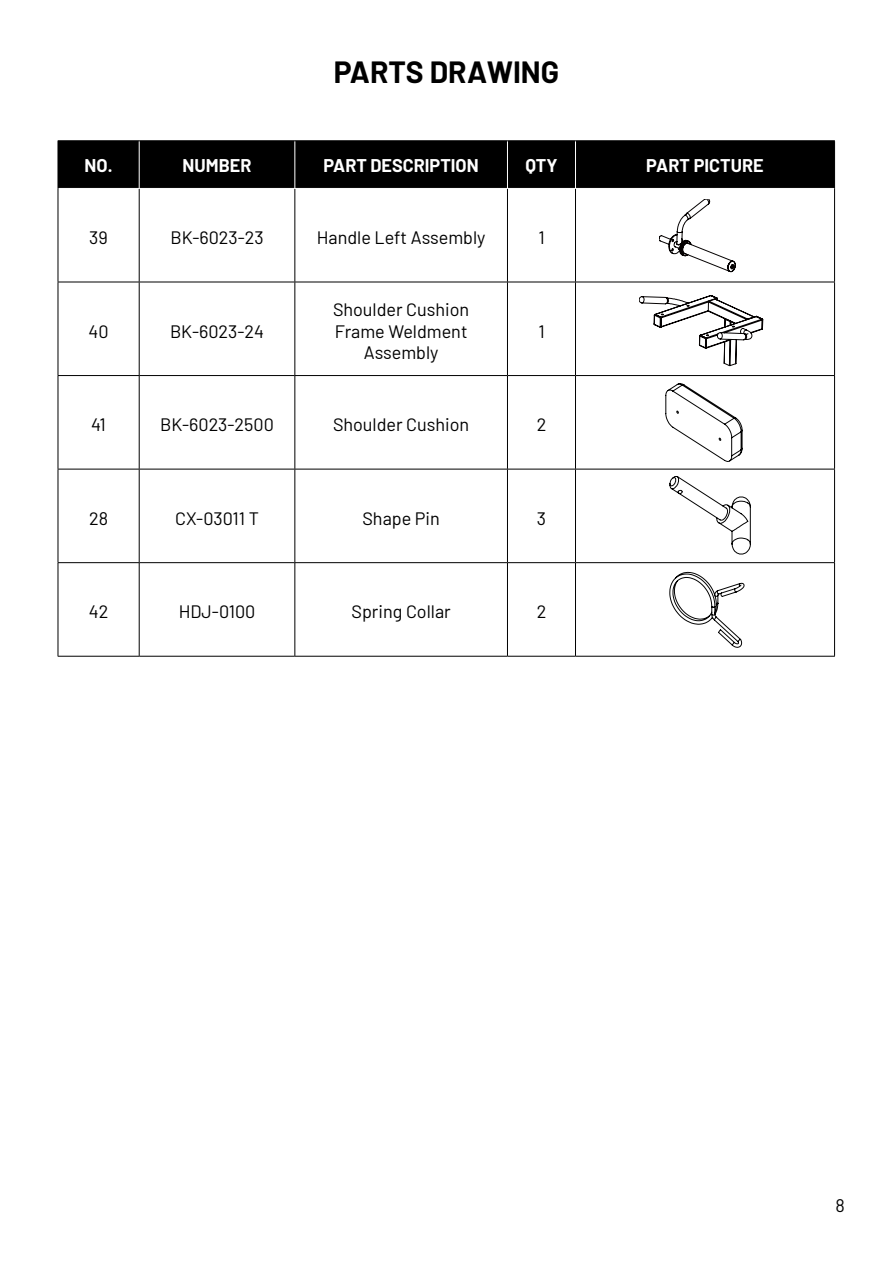
<style>
.page{position:relative;width:893px;height:1263px;background:#fff}
.page>*{position:absolute;margin:0;border:0;box-sizing:border-box;transform-origin:0 0}
.t1{font:700 30px "Barlow";color:#000}
.t2{font:18px "Barlow";color:#000}
.t3{font:700 18px "Barlow";color:#fff}
</style>
<div class="page">
<div style="left:59px;top:141px;width:775px;height:47px;background:#000"></div>
<hr style="left:139px;top:141px;width:1px;height:47px;background:#fff">
<hr style="left:139px;top:189px;width:1px;height:93px;background:#000">
<hr style="left:294px;top:189px;width:1px;height:93px;background:#000">
<hr style="left:507px;top:189px;width:1px;height:93px;background:#000">
<hr style="left:575px;top:189px;width:1px;height:93px;background:#000">
<hr style="left:58px;top:282px;width:81px;height:1px;background:#000">
<hr style="left:139px;top:282px;width:156px;height:1px;background:#000">
<hr style="left:139px;top:282px;width:1px;height:93px;background:#000">
<hr style="left:295px;top:282px;width:212px;height:1px;background:#000">
<hr style="left:294px;top:282px;width:1px;height:93px;background:#000">
<hr style="left:507px;top:282px;width:68px;height:1px;background:#000">
<hr style="left:507px;top:282px;width:1px;height:93px;background:#000">
<hr style="left:575px;top:282px;width:260px;height:1px;background:#000">
<hr style="left:575px;top:282px;width:1px;height:93px;background:#000">
<hr style="left:58px;top:375px;width:81px;height:1px;background:#000">
<hr style="left:139px;top:375px;width:156px;height:1px;background:#000">
<hr style="left:139px;top:376px;width:1px;height:93px;background:#000">
<hr style="left:295px;top:375px;width:212px;height:1px;background:#000">
<hr style="left:294px;top:376px;width:1px;height:93px;background:#000">
<hr style="left:507px;top:375px;width:68px;height:1px;background:#000">
<hr style="left:507px;top:376px;width:1px;height:93px;background:#000">
<hr style="left:575px;top:375px;width:260px;height:1px;background:#000">
<hr style="left:575px;top:376px;width:1px;height:93px;background:#000">
<hr style="left:58px;top:469px;width:81px;height:1px;background:#000">
<hr style="left:139px;top:469px;width:156px;height:1px;background:#000">
<hr style="left:139px;top:469px;width:1px;height:93px;background:#000">
<hr style="left:295px;top:469px;width:212px;height:1px;background:#000">
<hr style="left:294px;top:469px;width:1px;height:93px;background:#000">
<hr style="left:507px;top:469px;width:68px;height:1px;background:#000">
<hr style="left:507px;top:469px;width:1px;height:93px;background:#000">
<hr style="left:575px;top:469px;width:260px;height:1px;background:#000">
<hr style="left:575px;top:469px;width:1px;height:93px;background:#000">
<hr style="left:58px;top:562px;width:81px;height:1px;background:#000">
<hr style="left:139px;top:562px;width:156px;height:1px;background:#000">
<hr style="left:139px;top:563px;width:1px;height:93px;background:#000">
<hr style="left:295px;top:562px;width:212px;height:1px;background:#000">
<hr style="left:294px;top:563px;width:1px;height:93px;background:#000">
<hr style="left:507px;top:562px;width:68px;height:1px;background:#000">
<hr style="left:507px;top:563px;width:1px;height:93px;background:#000">
<hr style="left:575px;top:562px;width:260px;height:1px;background:#000">
<hr style="left:575px;top:563px;width:1px;height:93px;background:#000">
<hr style="left:58px;top:656px;width:81px;height:1px;background:#000">
<hr style="left:139px;top:656px;width:156px;height:1px;background:#000">
<hr style="left:295px;top:656px;width:212px;height:1px;background:#000">
<hr style="left:507px;top:656px;width:68px;height:1px;background:#000">
<hr style="left:575px;top:656px;width:260px;height:1px;background:#000">
<hr style="left:294px;top:141px;width:1px;height:47px;background:#fff">
<hr style="left:507px;top:141px;width:1px;height:47px;background:#fff">
<hr style="left:575px;top:141px;width:1px;height:47px;background:#fff">
<hr style="left:58px;top:140px;width:81px;height:1px;background:#000">
<hr style="left:58px;top:141px;width:1px;height:47px;background:#000">
<hr style="left:139px;top:140px;width:156px;height:1px;background:#000">
<hr style="left:295px;top:140px;width:212px;height:1px;background:#000">
<hr style="left:507px;top:140px;width:68px;height:1px;background:#000">
<hr style="left:575px;top:140px;width:260px;height:1px;background:#000">
<hr style="left:834px;top:141px;width:1px;height:47px;background:#000">
<hr style="left:58px;top:188px;width:1px;height:94px;background:#000">
<hr style="left:834px;top:188px;width:1px;height:94px;background:#000">
<hr style="left:58px;top:282px;width:1px;height:93px;background:#000">
<hr style="left:834px;top:282px;width:1px;height:93px;background:#000">
<hr style="left:58px;top:376px;width:1px;height:93px;background:#000">
<hr style="left:834px;top:376px;width:1px;height:93px;background:#000">
<hr style="left:58px;top:469px;width:1px;height:93px;background:#000">
<hr style="left:834px;top:469px;width:1px;height:93px;background:#000">
<hr style="left:58px;top:563px;width:1px;height:93px;background:#000">
<hr style="left:834px;top:563px;width:1px;height:93px;background:#000">
<svg style="left:659px;top:199px;width:77px;height:73px"></svg>
<svg style="left:640px;top:296px;width:123px;height:70px"></svg>
<svg style="left:666px;top:384px;width:76px;height:78px"></svg>
<svg style="left:669px;top:476px;width:82px;height:78px"></svg>
<svg style="left:670px;top:572px;width:74px;height:76px"></svg>
<p class="t1" style="left:334px;top:50px;width:227px">PARTS DRAWING</p>
<p class="t3" style="left:85px;top:152px;width:29px">NO.</p>
<p class="t3" style="left:183px;top:152px;width:70px">NUMBER</p>
<p class="t3" style="left:324px;top:152px;width:157px">PART DESCRIPTION</p>
<p class="t3" style="left:525px;top:152px;width:34px">QTY</p>
<p class="t3" style="left:646px;top:152px;width:119px">PART PICTURE</p>
<p class="t2" style="left:89px;top:225px;width:20px">39</p>
<p class="t2" style="left:170px;top:225px;width:95px">BK-6023-23</p>
<p class="t2" style="left:317px;top:225px;width:170px">Handle Left Assembly</p>
<p class="t2" style="left:538px;top:225px;width:8px">1</p>
<p class="t2" style="left:89px;top:318px;width:22px">40</p>
<p class="t2" style="left:170px;top:318px;width:96px">BK-6023-24</p>
<p class="t2" style="left:333px;top:297px;width:138px">Shoulder Cushion</p>
<p class="t2" style="left:335px;top:318px;width:134px">Frame Weldment</p>
<p class="t2" style="left:364px;top:340px;width:76px">Assembly</p>
<p class="t2" style="left:538px;top:318px;width:8px">1</p>
<p class="t2" style="left:91px;top:412px;width:16px">41</p>
<p class="t2" style="left:160px;top:412px;width:115px">BK-6023-2500</p>
<p class="t2" style="left:333px;top:412px;width:138px">Shoulder Cushion</p>
<p class="t2" style="left:537px;top:412px;width:11px">2</p>
<p class="t2" style="left:89px;top:505px;width:21px">28</p>
<p class="t2" style="left:175px;top:505px;width:85px">CX-03011 T</p>
<p class="t2" style="left:362px;top:505px;width:79px">Shape Pin</p>
<p class="t2" style="left:537px;top:505px;width:11px">3</p>
<p class="t2" style="left:89px;top:599px;width:21px">42</p>
<p class="t2" style="left:179px;top:599px;width:78px">HDJ-0100</p>
<p class="t2" style="left:351px;top:599px;width:101px">Spring Collar</p>
<p class="t2" style="left:537px;top:599px;width:11px">2</p>
<p class="t2" style="left:835px;top:1192px;width:11px">8</p>
</div>
